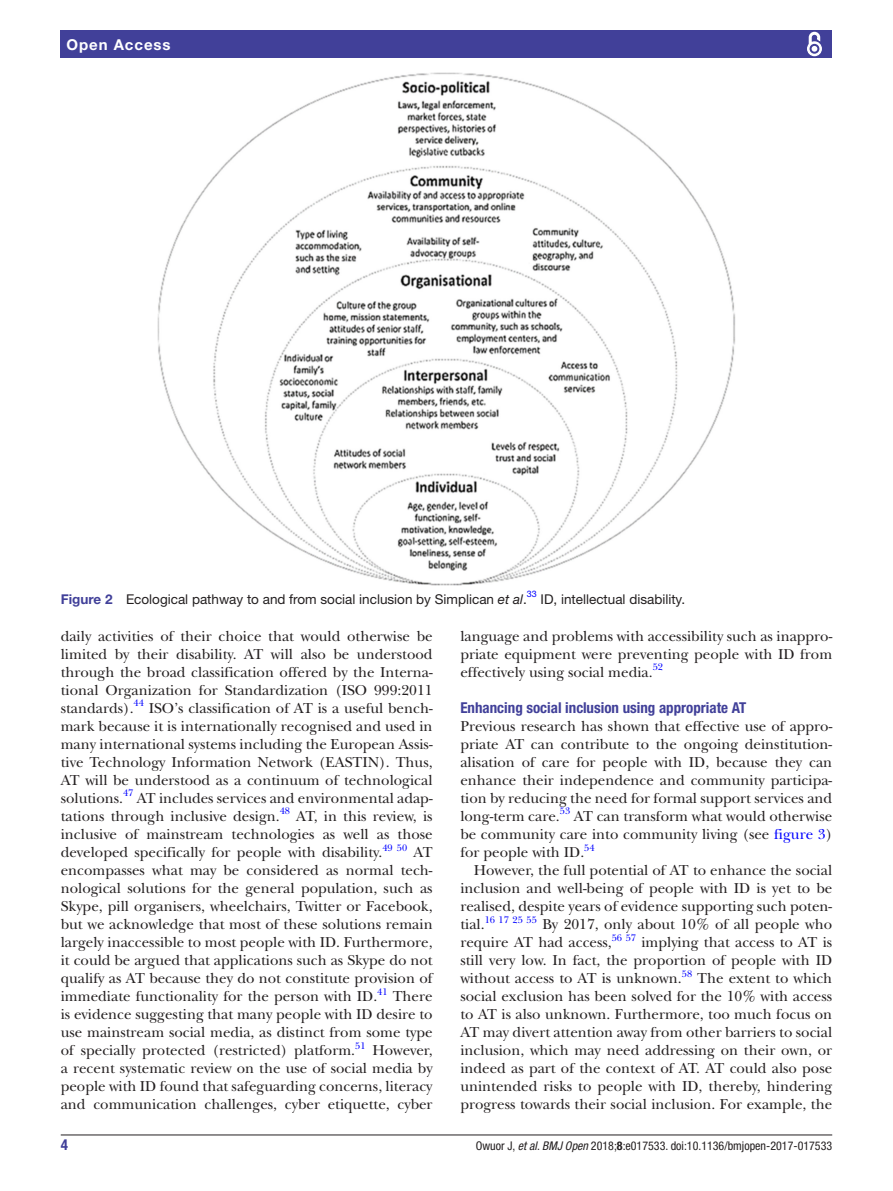
<style>
.page{position:relative;width:893px;height:1191px;background:#fff}
.page>*{position:absolute;margin:0;border:0;box-sizing:border-box;transform-origin:0 0}
.t1{font:15px/18px "New Baskerville";color:#231f20;text-align:justify}
.t2{font:700 condensed 15px "Helvetica Neue LT Std";color:#414099}
.t3{font:700 15px "Helvetica Neue LT Std";letter-spacing:.065em;color:#fff}
.t4{font:13.5px "Helvetica Neue LT Std";color:#231f20}
.t5{font:condensed 12px "Helvetica Neue LT Std";color:#231f20}
.t6{font:9.9px "New Baskerville";color:#00f}
.t7{font:9px "Helvetica Neue LT Std";color:#00f}
.s1{font-weight:700;color:#414099}
.s2{font-style:italic}
.s3{color:#00f}
.s4{font-weight:700}
</style>
<div class="page">
<hr style="left:61px;top:1134px;width:771px;height:1px;background:#231f20">
<div style="left:61px;top:31px;width:771px;height:27px;background:#414099"></div>
<svg style="left:807px;top:31px;width:15px;height:26px"></svg>
<img style="left:157px;top:73px;width:579px;height:513px">
<p class="t3" style="left:66px;top:35px;width:106px">Open Access</p>
<p class="t4" style="left:61px;top:590px;width:468px"><span class="s1">Figure 2</span> Ecological pathway to and from social inclusion by Simplican <span class="s2">et al</span>.</p>
<p class="t7" style="left:527px;top:589px;width:11px">33</p>
<p class="t4" style="left:541px;top:590px;width:146px">ID, intellectual disability.</p>
<p class="t1" style="left:61px;top:627px;width:373px">daily activities of their choice that would otherwise be limited by their disability. AT will also be understood through the broad classification offered by the Interna&shy;tional Organization for Standardization (ISO 999:2011 standards).</p>
<p class="t6" style="left:134px;top:697px;width:12px">44</p>
<p class="t1" style="left:61px;top:699px;width:373px;text-indent:88px">ISO’s classification of AT is a useful bench&shy;mark because it is internationally recognised and used in many international systems including the European Assis&shy;tive Technology Information Network (EASTIN). Thus, AT will be understood as a continuum of technological solutions.</p>
<p class="t6" style="left:123px;top:787px;width:12px">47</p>
<p class="t1" style="left:61px;top:789px;width:373px;text-indent:76px">AT includes services and environmental adap&shy;tations through inclusive design.</p>
<p class="t6" style="left:280px;top:805px;width:12px">48</p>
<p class="t1" style="left:61px;top:807px;width:373px;text-indent:236px">AT, in this review, is inclusive of mainstream technologies as well as those developed specifically for people with disability.</p>
<p class="t6" style="left:382px;top:841px;width:26px">49 50</p>
<p class="t1" style="left:61px;top:843px;width:373px;text-indent:353px">AT encompasses what may be considered as normal tech&shy;nological solutions for the general population, such as Skype, pill organisers, wheelchairs, Twitter or Facebook, but we acknowledge that most of these solutions remain largely inaccessible to most people with ID. Furthermore, it could be argued that applications such as Skype do not qualify as AT because they do not constitute provision of immediate functionality for the person with ID.<sup>41</sup> There is evidence suggesting that many people with ID desire to use mainstream social media, as distinct from some type of specially protected (restricted) platform.</p>
<p class="t6" style="left:355px;top:1039px;width:12px">51</p>
<p class="t1" style="left:61px;top:1041px;width:373px;text-indent:312px">However, a recent systematic review on the use of social media by people with ID found that safeguarding concerns, literacy and communication challenges, cyber etiquette, cyber</p>
<p class="t1" style="left:460px;top:627px;width:373px">language and problems with accessibility such as inappro&shy;priate equipment were preventing people with ID from effectively using social media.</p>
<p class="t6" style="left:653px;top:661px;width:12px">52</p>
<p class="t2" style="left:460px;top:699px;width:287px">Enhancing social inclusion using appropriate AT</p>
<p class="t1" style="left:460px;top:717px;width:373px">Previous research has shown that effective use of appro&shy;priate AT can contribute to the ongoing deinstitution&shy;alisation of care for people with ID, because they can enhance their independence and community participa&shy;tion by reducing the need for formal support services and long-term care.</p>
<p class="t6" style="left:560px;top:805px;width:12px">53</p>
<p class="t1" style="left:460px;top:807px;width:373px;text-indent:114px">AT can transform what would otherwise be community care into community living (see <span class="s3">figure 3</span>) for people with ID.</p>
<p class="t6" style="left:584px;top:841px;width:12px">54</p>
<p class="t1" style="left:460px;top:861px;width:373px;text-indent:14px">However, the full potential of AT to enhance the social inclusion and well-being of people with ID is yet to be realised, despite years of evidence supporting such poten&shy;tial.</p>
<p class="t6" style="left:485px;top:913px;width:54px">16 17 25 55</p>
<p class="t1" style="left:460px;top:915px;width:373px;text-indent:82px">By 2017, only about 10% of all people who require AT had access,</p>
<p class="t6" style="left:612px;top:931px;width:26px">56 57</p>
<p class="t1" style="left:460px;top:933px;width:373px;text-indent:181px">implying that access to AT is still very low. In fact, the proportion of people with ID without access to AT is unknown.</p>
<p class="t6" style="left:682px;top:967px;width:12px">58</p>
<p class="t1" style="left:460px;top:969px;width:373px;text-indent:237px">The extent to which social exclusion has been solved for the 10% with access to AT is also unknown. Furthermore, too much focus on AT may divert attention away from other barriers to social inclusion, which may need addressing on their own, or indeed as part of the context of AT. AT could also pose unintended risks to people with ID, thereby, hindering progress towards their social inclusion. For example, the</p>
<p class="t2" style="left:61px;top:1135px;width:9px">4</p>
<p class="t5" style="left:476px;top:1138px;width:358px">Owuor J, <span class="s2">et al</span>. <span class="s2">BMJ Open</span> 2018;<span class="s4">8</span>:e017533. doi:10.1136/bmjopen-2017-017533</p>
</div>
